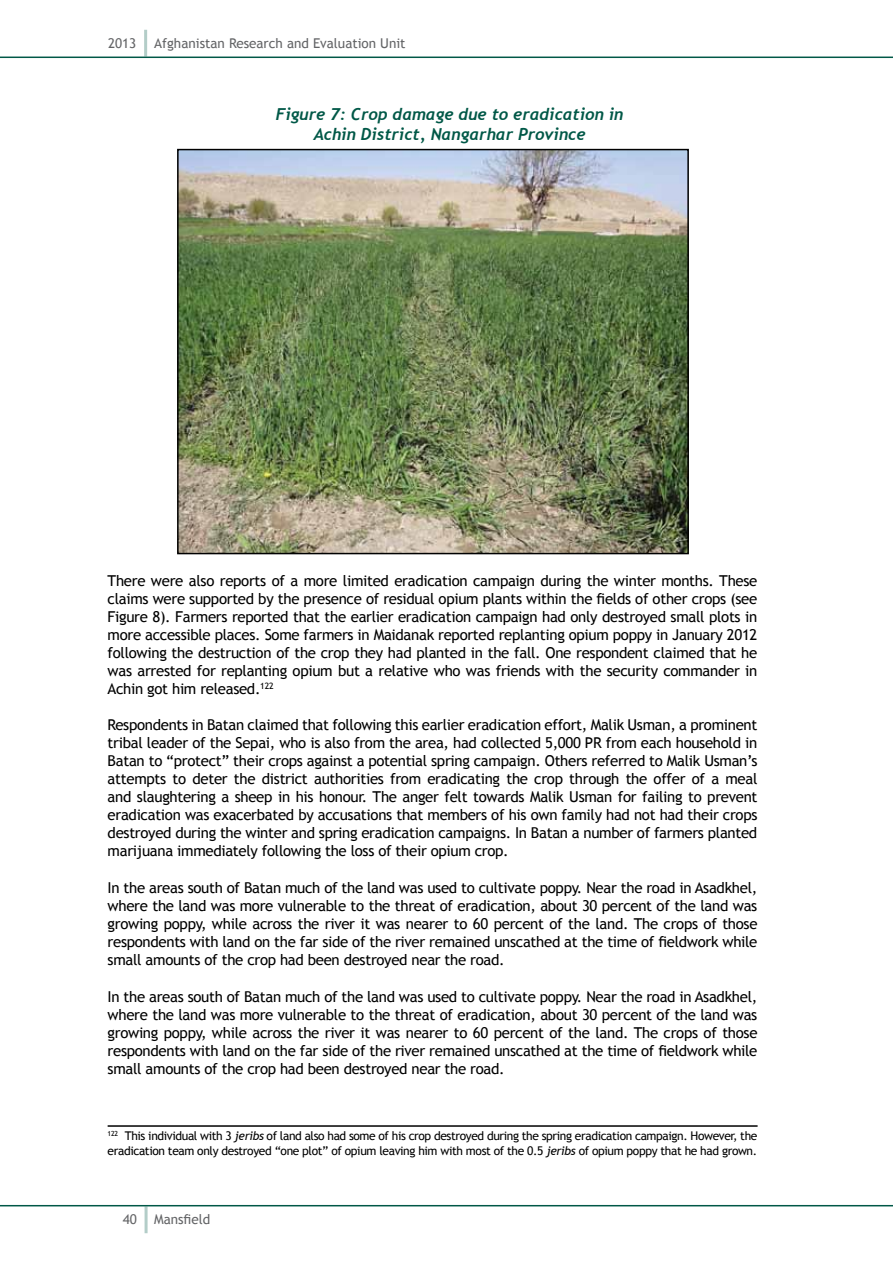
<style>
.page{position:relative;width:893px;height:1263px;background:#fff}
.page>*{position:absolute;margin:0;border:0;box-sizing:border-box;transform-origin:0 0}
.t1{font:italic 700 16.5px/19.8px "Trebuchet";color:#005847;text-align:center}
.t2{font:15px/18px "Trebuchet MS";letter-spacing:-.02em;color:#000;text-align:justify}
.t3{font:13.5px "Trebuchet MS";color:#636466}
.t4{font:12px/14.4px "Trebuchet MS";letter-spacing:-.03em;color:#000}
.s1{font-style:italic}
</style>
<div class="page">
<hr style="left:144px;top:30px;width:3px;height:27px;background:#b3cdc8">
<hr style="left:0;top:57px;width:893px;height:1px;background:#005847">
<hr style="left:145px;top:1206px;width:3px;height:27px;background:#b3cdc8">
<hr style="left:0;top:1205px;width:893px;height:1px;background:#005847">
<hr style="left:108px;top:1125px;width:650px;height:2px;background:#000">
<img style="left:180px;top:152px;width:506px;height:399px">
<div style="left:177px;top:149px;width:512px;height:405px;border:2px solid #000"></div>
<p class="t3" style="left:108px;top:35px;width:30px">2013</p>
<p class="t3" style="left:154px;top:35px;width:253px">Afghanistan Research and Evaluation Unit</p>
<p class="t1" style="left:276px;top:105px;width:349px">Figure 7: Crop damage due to eradication in<br>Achin District, Nangarhar Province</p>
<p class="t2" style="left:108px;top:571px;width:651px">There were also reports of a more limited eradication campaign during the winter months. These claims were supported by the presence of residual opium plants within the fields of other crops (see Figure 8). Farmers reported that the earlier eradication campaign had only destroyed small plots in more accessible places. Some farmers in Maidanak reported replanting opium poppy in January 2012 following the destruction of the crop they had planted in the fall. One respondent claimed that he was arrested for replanting opium but a relative who was friends with the security commander in Achin got him released.<sup>122</sup></p>
<p class="t2" style="left:108px;top:716px;width:651px">Respondents in Batan claimed that following this earlier eradication effort, Malik Usman, a prominent tribal leader of the Sepai, who is also from the area, had collected 5,000 PR from each household in Batan to “protect” their crops against a potential spring campaign. Others referred to Malik Usman’s attempts to deter the district authorities from eradicating the crop through the offer of a meal and slaughtering a sheep in his honour. The anger felt towards Malik Usman for failing to prevent eradication was exacerbated by accusations that members of his own family had not had their crops destroyed during the winter and spring eradication campaigns. In Batan a number of farmers planted marijuana immediately following the loss of their opium crop.</p>
<p class="t2" style="left:108px;top:879px;width:651px">In the areas south of Batan much of the land was used to cultivate poppy. Near the road in Asadkhel, where the land was more vulnerable to the threat of eradication, about 30 percent of the land was growing poppy, while across the river it was nearer to 60 percent of the land. The crops of those respondents with land on the far side of the river remained unscathed at the time of fieldwork while small amounts of the crop had been destroyed near the road.</p>
<p class="t2" style="left:108px;top:988px;width:651px">In the areas south of Batan much of the land was used to cultivate poppy. Near the road in Asadkhel, where the land was more vulnerable to the threat of eradication, about 30 percent of the land was growing poppy, while across the river it was nearer to 60 percent of the land. The crops of those respondents with land on the far side of the river remained unscathed at the time of fieldwork while small amounts of the crop had been destroyed near the road.</p>
<p class="t4" style="left:108px;top:1129px;width:651px"><sup>122</sup> This individual with 3 <span class="s1">jeribs</span> of land also had some of his crop destroyed during the spring eradication campaign. However, the eradication team only destroyed “one plot” of opium leaving him with most of the 0.5 <span class="s1">jeribs</span> of opium poppy that he had grown.</p>
<p class="t3" style="left:123px;top:1211px;width:16px">40</p>
<p class="t3" style="left:154px;top:1211px;width:58px">Mansfield</p>
</div>
